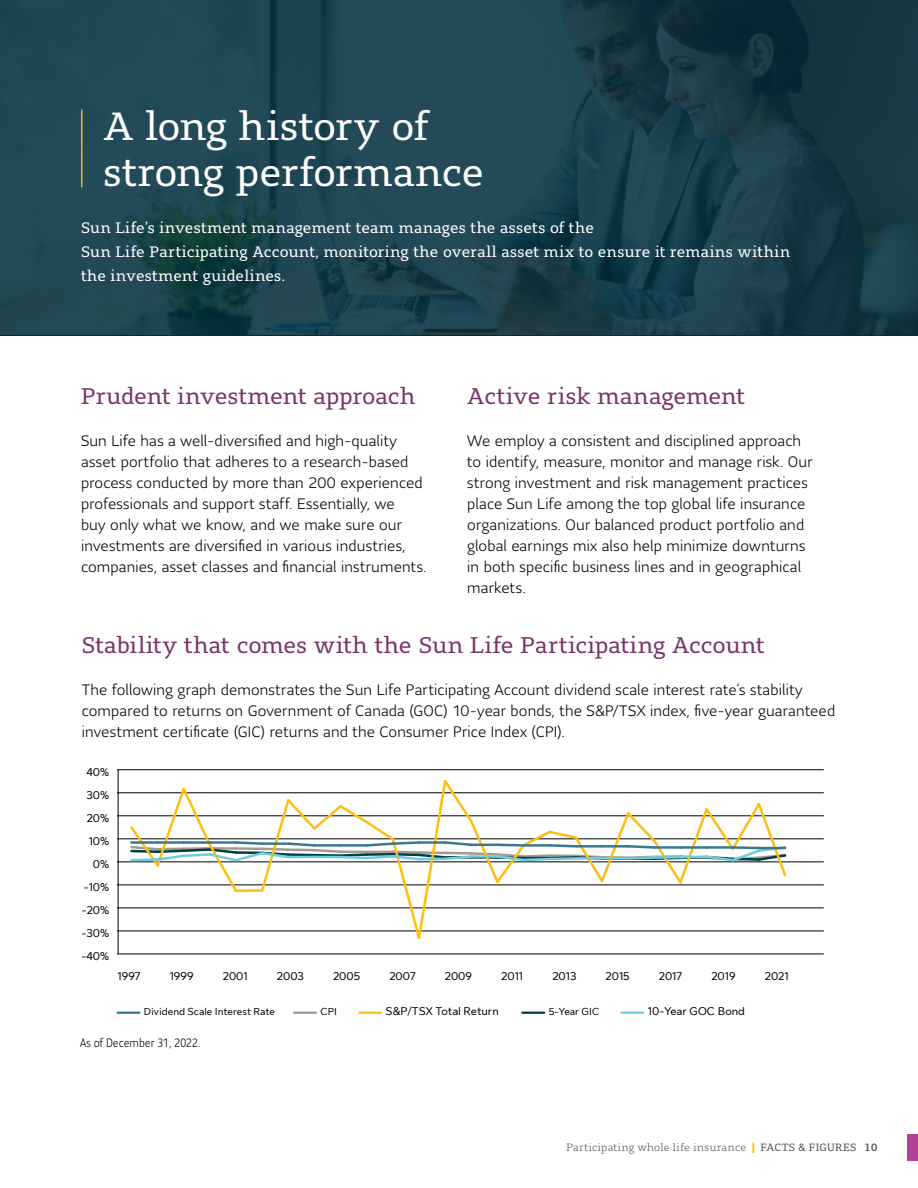
<style>
.page{position:relative;width:918px;height:1188px;background:#fff}
.page>*{position:absolute;margin:0;border:0;box-sizing:border-box;transform-origin:0 0}
.t1{font:39px/46.8px "Sun Life Serif";letter-spacing:-.01em;color:#fff}
.t2{font:22.5px "Sun Life Serif";color:#79346d}
.t3{font:300 15px/21px "Sun Life Sans";letter-spacing:.01em;color:#000}
.t4{font:15px/24px "Sun Life Serif";letter-spacing:.01em;color:#fff}
.t5{font:300 12px "Sun Life Sans Condensed";color:#000}
.t6{font:11.4px "Sun Life New Text";color:#000}
.t7{font:300 10.5px "Sun Life Serif";letter-spacing:.035em;color:#555}
.t8{font:10.2px "Sun Life New Text";color:#000}
.s1{font-weight:700;color:#fcc000}
.s2{font-weight:400}
.s3{font-weight:500}
</style>
<div class="page">
<div style="left:908px;top:1134px;width:10px;height:26px;background:#b24398"></div>
<img style="left:0;top:0;width:918px;height:334px">
<hr style="left:81px;top:110px;width:1px;height:77px;background:#ffcb05">
<hr style="left:118px;top:1012px;width:21px;height:2px;background:#3a7790">
<hr style="left:294px;top:1012px;width:22px;height:2px;background:#a49c8a">
<hr style="left:359px;top:1012px;width:22px;height:2px;background:#febe10">
<hr style="left:522px;top:1012px;width:22px;height:2px;background:#003b49">
<hr style="left:622px;top:1012px;width:21px;height:2px;background:#6eccde">
<hr style="left:118px;top:770px;width:1px;height:184px;background:#000">
<hr style="left:117px;top:954px;width:707px;height:1px;background:#000">
<hr style="left:117px;top:931px;width:707px;height:1px;background:#000">
<hr style="left:117px;top:908px;width:707px;height:1px;background:#000">
<hr style="left:117px;top:885px;width:707px;height:1px;background:#000">
<hr style="left:117px;top:862px;width:707px;height:1px;background:#000">
<hr style="left:117px;top:839px;width:707px;height:1px;background:#000">
<hr style="left:117px;top:816px;width:707px;height:1px;background:#000">
<hr style="left:117px;top:793px;width:707px;height:1px;background:#000">
<hr style="left:117px;top:770px;width:707px;height:1px;background:#000">
<svg style="left:128px;top:780px;width:660px;height:159px"></svg>
<hr style="left:759px;top:847px;width:26px;height:2px;background:#3a7790">
<h1 class="t1" style="left:104px;top:102px;width:382px">A long history of strong performance</h1>
<p class="t4" style="left:81px;top:215px;width:711px">Sun Life’s investment management team manages the assets of the<br>Sun Life Participating Account, monitoring the overall asset mix to ensure it remains within the investment guidelines.</p>
<h2 class="t2" style="left:81px;top:381px;width:336px">Prudent investment approach</h2>
<p class="t3" style="left:81px;top:430px;width:347px">Sun Life has a well-diversified and high-quality asset portfolio that adheres to a research-based process conducted by more than 200 experienced professionals and support staff. Essentially, we<br>buy only what we know, and we make sure our investments are diversified in various industries, companies, asset classes and financial instruments.</p>
<h2 class="t2" style="left:467px;top:381px;width:279px">Active risk management</h2>
<p class="t3" style="left:467px;top:430px;width:347px">We employ a consistent and disciplined approach to identify, measure, monitor and manage risk. Our strong investment and risk management practices place Sun Life among the top global life insurance organizations. Our balanced product portfolio and global earnings mix also help minimize downturns in both specific business lines and in geographical markets.</p>
<h2 class="t2" style="left:82px;top:630px;width:685px">Stability that comes with the Sun Life Participating Account</h2>
<p class="t3" style="left:82px;top:679px;width:755px">The following graph demonstrates the Sun Life Participating Account dividend scale interest rate’s stability compared to returns on Government of Canada (GOC) 10-year bonds, the S&amp;P/TSX index, five-year guaranteed investment certificate (GIC) returns and the Consumer Price Index (CPI).</p>
<p class="t6" style="left:86px;top:764px;width:24px">40%</p>
<p class="t6" style="left:87px;top:787px;width:24px">30%</p>
<p class="t6" style="left:87px;top:810px;width:24px">20%</p>
<p class="t6" style="left:89px;top:833px;width:22px">10%</p>
<p class="t6" style="left:93px;top:856px;width:18px">0%</p>
<p class="t6" style="left:84px;top:879px;width:27px">-10%</p>
<p class="t6" style="left:82px;top:902px;width:29px">-20%</p>
<p class="t6" style="left:82px;top:925px;width:29px">-30%</p>
<p class="t6" style="left:81px;top:948px;width:29px">-40%</p>
<p class="t6" style="left:118px;top:969px;width:24px">1997</p>
<p class="t6" style="left:170px;top:969px;width:25px">1999</p>
<p class="t6" style="left:223px;top:969px;width:26px">2001</p>
<p class="t6" style="left:277px;top:969px;width:29px">2003</p>
<p class="t6" style="left:333px;top:969px;width:29px">2005</p>
<p class="t6" style="left:389px;top:969px;width:28px">2007</p>
<p class="t6" style="left:445px;top:969px;width:29px">2009</p>
<p class="t6" style="left:501px;top:969px;width:23px">2011</p>
<p class="t6" style="left:552px;top:969px;width:26px">2013</p>
<p class="t6" style="left:606px;top:969px;width:26px">2015</p>
<p class="t6" style="left:659px;top:969px;width:25px">2017</p>
<p class="t6" style="left:711px;top:969px;width:26px">2019</p>
<p class="t6" style="left:765px;top:969px;width:25px">2021</p>
<p class="t8" style="left:144px;top:1005px;width:133px">Dividend Scale Interest Rate</p>
<p class="t8" style="left:321px;top:1005px;width:18px">CPI</p>
<p class="t6" style="left:386px;top:1003px;width:115px">S&amp;P/TSX Total Return</p>
<p class="t8" style="left:549px;top:1005px;width:52px">5-Year GIC</p>
<p class="t6" style="left:648px;top:1003px;width:99px">10-Year GOC Bond</p>
<p class="t5" style="left:80px;top:1035px;width:122px">As of December 31, 2022.</p>
<p class="t7" style="left:566px;top:1140px;width:313px">Participating whole life insurance <span class="s1">|</span> <span class="s2">FACTS &amp; FIGURES</span> <span class="s3">10</span></p>
</div>
